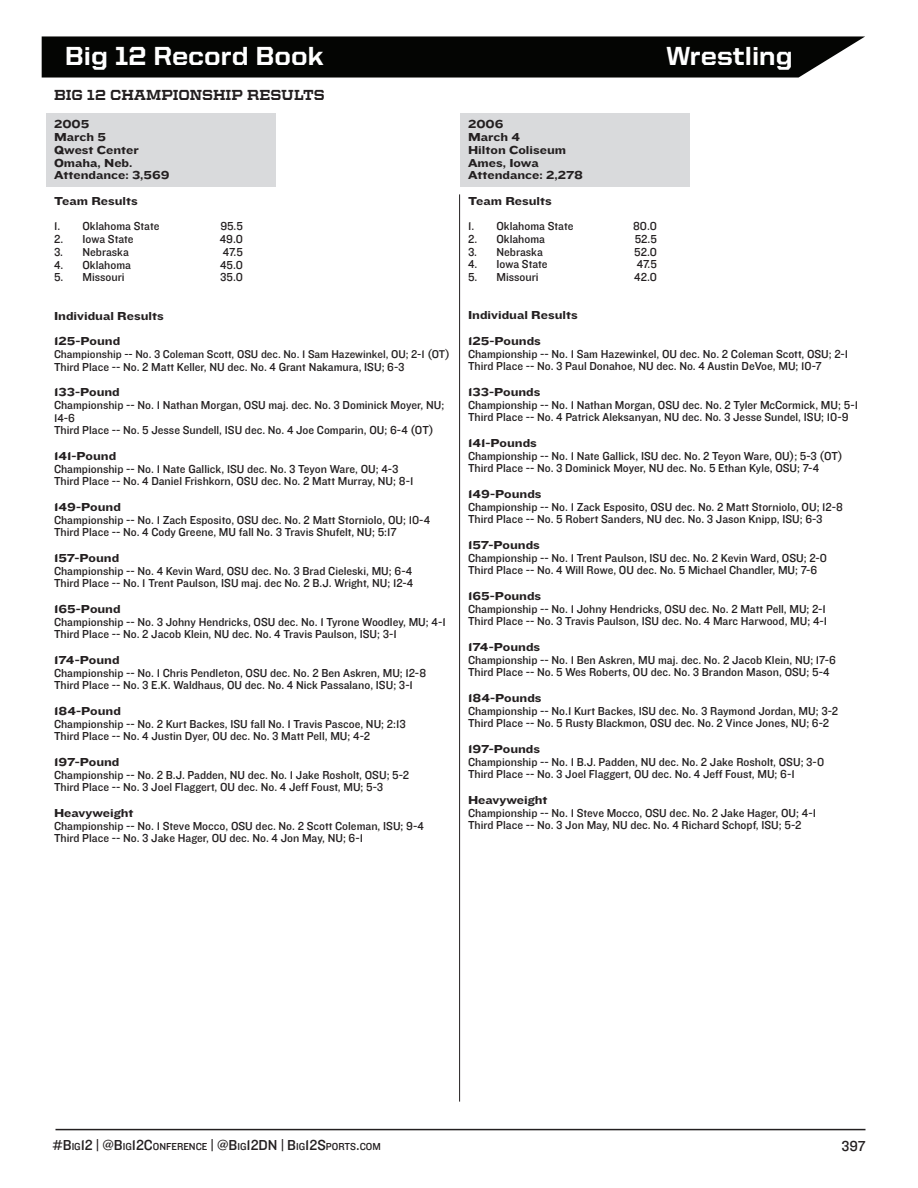
<style>
.page{position:relative;width:918px;height:1188px;background:#fff}
.page>*{position:absolute;margin:0;border:0;box-sizing:border-box;transform-origin:0 0}
.t1{font:800 26.25px "United Sans Semi Ext";color:#fff;scale:.81 1}
.t2{font:15px "Knockout 31 Junior Middlewt";color:#231f20}
.t3{font:800 14.7px "United Serif Ext";letter-spacing:-.005em;color:#231f20;scale:.67 1}
.t4{font:12px/12.8px "Knockout 31 Junior Middlewt";color:#231f20}
.t5{font:12px/12.8px "Knockout 53 Heviweight";color:#231f20}
.t6{font:11.7px "Knockout 31 Junior Middlewt";color:#231f20}
.t7{font:10.5px "Knockout 31 Junior Middlewt";color:#231f20}
.s1{font-size:15px}
</style>
<div class="page">
<hr style="left:56px;top:1129px;width:810px;height:1px;background:#231f20">
<svg style="left:42px;top:36px;width:823px;height:42px;background:#131412"></svg>
<hr style="left:459px;top:194px;width:1px;height:908px;background:#231f20">
<div style="left:46px;top:113px;width:230px;height:73px;background:#d9dadc"></div>
<div style="left:460px;top:113px;width:230px;height:73px;background:#d9dadc"></div>
<h1 class="t1" style="left:65px;top:41px;width:322px">Big 12 Record Book</h1>
<h1 class="t1" style="left:666px;top:41px;width:157px">Wrestling</h1>
<p class="t3" style="left:54px;top:86px;width:406px">BIG 12 CHAMPIONSHIP RESULTS</p>
<p class="t5" style="left:54px;top:118px;width:117px">2005<br>March 5<br>Qwest Center<br>Omaha, Neb.<br>Attendance: 3,569</p>
<p class="t5" style="left:54px;top:194px;width:85px">Team Results</p>
<p class="t4" style="left:54px;top:219px;width:107px">1. Oklahoma State</p>
<p class="t4" style="left:220px;top:219px;width:24px">95.5</p>
<p class="t4" style="left:54px;top:232px;width:81px">2. Iowa State</p>
<p class="t4" style="left:220px;top:232px;width:25px">49.0</p>
<p class="t4" style="left:54px;top:245px;width:76px">3. Nebraska</p>
<p class="t4" style="left:223px;top:245px;width:22px">47.5</p>
<p class="t4" style="left:54px;top:258px;width:79px">4. Oklahoma</p>
<p class="t4" style="left:220px;top:258px;width:24px">45.0</p>
<p class="t4" style="left:54px;top:270px;width:72px">5. Missouri</p>
<p class="t4" style="left:220px;top:270px;width:24px">35.0</p>
<p class="t5" style="left:54px;top:302px;width:111px;line-height:25.5px">Individual Results<br>125-Pound</p>
<p class="t6" style="left:54px;top:346px;width:397px">Championship -- No. 3 Coleman Scott, OSU dec. No. 1 Sam Hazewinkel, OU; 2-1 (OT)</p>
<p class="t4" style="left:54px;top:360px;width:352px">Third Place -- No. 2 Matt Keller, NU dec. No. 4 Grant Nakamura, ISU; 6-3</p>
<p class="t5" style="left:54px;top:385px;width:67px">133-Pound</p>
<p class="t4" style="left:54px;top:398px;width:392px">Championship -- No. 1 Nathan Morgan, OSU maj. dec. No. 3 Dominick Moyer, NU;<br>14-6<br>Third Place -- No. 5 Jesse Sundell, ISU dec. No. 4 Joe Comparin, OU; 6-4 (OT)</p>
<p class="t5" style="left:54px;top:449px;width:64px">141-Pound</p>
<p class="t4" style="left:54px;top:462px;width:361px">Championship -- No. 1 Nate Gallick, ISU dec. No. 3 Teyon Ware, OU; 4-3<br>Third Place -- No. 4 Daniel Frishkorn, OSU dec. No. 2 Matt Murray, NU; 8-1</p>
<p class="t5" style="left:54px;top:500px;width:68px">149-Pound</p>
<p class="t4" style="left:54px;top:513px;width:378px">Championship -- No. 1 Zach Esposito, OSU dec. No. 2 Matt Storniolo, OU; 10-4<br>Third Place -- No. 4 Cody Greene, MU fall No. 3 Travis Shufelt, NU; 5:17</p>
<p class="t5" style="left:54px;top:551px;width:67px">157-Pound</p>
<p class="t4" style="left:54px;top:564px;width:361px">Championship -- No. 4 Kevin Ward, OSU dec. No. 3 Brad Cieleski, MU; 6-4<br>Third Place -- No. 1 Trent Paulson, ISU maj. dec No. 2 B.J. Wright, NU; 12-4</p>
<p class="t5" style="left:54px;top:602px;width:68px">165-Pound</p>
<p class="t4" style="left:54px;top:615px;width:393px">Championship -- No. 3 Johny Hendricks, OSU dec. No. 1 Tyrone Woodley, MU; 4-1<br>Third Place -- No. 2 Jacob Klein, NU dec. No. 4 Travis Paulson, ISU; 3-1</p>
<p class="t5" style="left:54px;top:653px;width:67px">174-Pound</p>
<p class="t4" style="left:54px;top:666px;width:374px">Championship -- No. 1 Chris Pendleton, OSU dec. No. 2 Ben Askren, MU; 12-8<br>Third Place -- No. 3 E.K. Waldhaus, OU dec. No. 4 Nick Passalano, ISU; 3-1</p>
<p class="t5" style="left:54px;top:704px;width:68px">184-Pound</p>
<p class="t4" style="left:54px;top:717px;width:353px">Championship -- No. 2 Kurt Backes, ISU fall No. 1 Travis Pascoe, NU; 2:13<br>Third Place -- No. 4 Justin Dyer, OU dec. No. 3 Matt Pell, MU; 4-2</p>
<p class="t5" style="left:54px;top:755px;width:67px">197-Pound</p>
<p class="t4" style="left:54px;top:768px;width:357px">Championship -- No. 2 B.J. Padden, NU dec. No. 1 Jake Rosholt, OSU; 5-2<br>Third Place -- No. 3 Joel Flaggert, OU dec. No. 4 Jeff Foust, MU; 5-3</p>
<p class="t5" style="left:54px;top:806px;width:81px">Heavyweight</p>
<p class="t4" style="left:54px;top:819px;width:371px">Championship -- No. 1 Steve Mocco, OSU dec. No. 2 Scott Coleman, ISU; 9-4<br>Third Place -- No. 3 Jake Hager, OU dec. No. 4 Jon May, NU; 6-1</p>
<p class="t5" style="left:468px;top:117px;width:117px">2006<br>March 4<br>Hilton Coliseum<br>Ames, Iowa<br>Attendance: 2,278</p>
<p class="t5" style="left:468px;top:194px;width:85px">Team Results</p>
<p class="t4" style="left:468px;top:219px;width:107px">1. Oklahoma State</p>
<p class="t4" style="left:633px;top:219px;width:25px">80.0</p>
<p class="t4" style="left:468px;top:232px;width:79px">2. Oklahoma</p>
<p class="t4" style="left:635px;top:232px;width:24px">52.5</p>
<p class="t4" style="left:468px;top:245px;width:76px">3. Nebraska</p>
<p class="t4" style="left:634px;top:245px;width:24px">52.0</p>
<p class="t4" style="left:468px;top:258px;width:81px">4. Iowa State</p>
<p class="t4" style="left:637px;top:258px;width:22px">47.5</p>
<p class="t4" style="left:468px;top:270px;width:72px">5. Missouri</p>
<p class="t4" style="left:634px;top:270px;width:24px">42.0</p>
<p class="t5" style="left:468px;top:302px;width:111px;line-height:25.5px">Individual Results<br>125-Pounds</p>
<p class="t4" style="left:468px;top:347px;width:382px">Championship -- No. 1 Sam Hazewinkel, OU dec. No. 2 Coleman Scott, OSU; 2-1<br>Third Place -- No. 3 Paul Donahoe, NU dec. No. 4 Austin DeVoe, MU; 10-7</p>
<p class="t5" style="left:468px;top:385px;width:74px">133-Pounds</p>
<p class="t4" style="left:468px;top:398px;width:392px">Championship -- No. 1 Nathan Morgan, OSU dec. No. 2 Tyler McCormick, MU; 5-1<br>Third Place -- No. 4 Patrick Aleksanyan, NU dec. No. 3 Jesse Sundel, ISU; 10-9</p>
<p class="t5" style="left:468px;top:436px;width:70px">141-Pounds</p>
<p class="t4" style="left:468px;top:449px;width:376px">Championship -- No. 1 Nate Gallick, ISU dec. No. 2 Teyon Ware, OU); 5-3 (OT)<br>Third Place -- No. 3 Dominick Moyer, NU dec. No. 5 Ethan Kyle, OSU; 7-4</p>
<p class="t5" style="left:468px;top:487px;width:75px">149-Pounds</p>
<p class="t4" style="left:468px;top:500px;width:376px">Championship -- No. 1 Zack Esposito, OSU dec. No. 2 Matt Storniolo, OU; 12-8<br>Third Place -- No. 5 Robert Sanders, NU dec. No. 3 Jason Knipp, ISU; 6-3</p>
<p class="t5" style="left:468px;top:538px;width:73px">157-Pounds</p>
<p class="t4" style="left:468px;top:551px;width:360px">Championship -- No. 1 Trent Paulson, ISU dec. No. 2 Kevin Ward, OSU; 2-0<br>Third Place -- No. 4 Will Rowe, OU dec. No. 5 Michael Chandler, MU; 7-6</p>
<p class="t5" style="left:468px;top:589px;width:75px">165-Pounds</p>
<p class="t4" style="left:468px;top:602px;width:361px">Championship -- No. 1 Johny Hendricks, OSU dec. No. 2 Matt Pell, MU; 2-1<br>Third Place -- No. 3 Travis Paulson, ISU dec. No. 4 Marc Harwood, MU; 4-1</p>
<p class="t5" style="left:468px;top:640px;width:74px">174-Pounds</p>
<p class="t4" style="left:468px;top:653px;width:369px">Championship -- No. 1 Ben Askren, MU maj. dec. No. 2 Jacob Klein, NU; 17-6<br>Third Place -- No. 5 Wes Roberts, OU dec. No. 3 Brandon Mason, OSU; 5-4</p>
<p class="t5" style="left:468px;top:691px;width:75px">184-Pounds</p>
<p class="t4" style="left:468px;top:704px;width:372px">Championship -- No.1 Kurt Backes, ISU dec. No. 3 Raymond Jordan, MU; 3-2<br>Third Place -- No. 5 Rusty Blackmon, OSU dec. No. 2 Vince Jones, NU; 6-2</p>
<p class="t5" style="left:468px;top:742px;width:74px">197-Pounds</p>
<p class="t4" style="left:468px;top:755px;width:358px">Championship -- No. 1 B.J. Padden, NU dec. No. 2 Jake Rosholt, OSU; 3-0<br>Third Place -- No. 3 Joel Flaggert, OU dec. No. 4 Jeff Foust, MU; 6-1</p>
<p class="t5" style="left:468px;top:793px;width:81px">Heavyweight</p>
<p class="t4" style="left:468px;top:806px;width:350px">Championship -- No. 1 Steve Mocco, OSU dec. No. 2 Jake Hager, OU; 4-1<br>Third Place -- No. 3 Jon May, NU dec. No. 4 Richard Schopf, ISU; 5-2</p>
<p class="t7" style="left:52px;top:1139px;width:330px"><span class="s1">#B</span>IG<span class="s1">12 | @B</span>IG<span class="s1">12C</span>ONFERENCE <span class="s1">| @B</span>IG<span class="s1">12DN | B</span>IG<span class="s1">12S</span>PORTS<span class="s1">.</span>COM</p>
<p class="t2" style="left:841px;top:1136px;width:26px">397</p>
</div>
